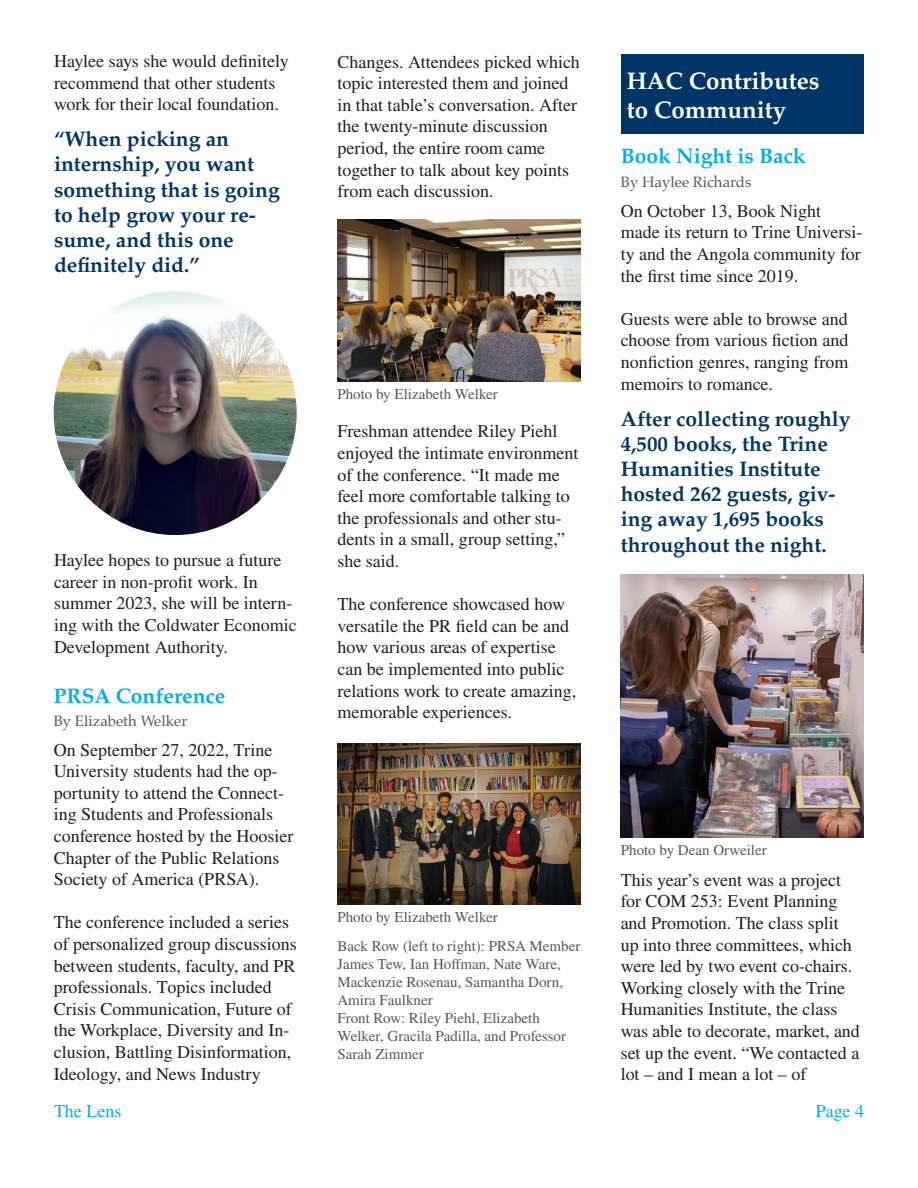
<style>
.page{position:relative;width:918px;height:1188px;background:#fff}
.page>*{position:absolute;margin:0;border:0;box-sizing:border-box;transform-origin:0 0}
.t1{font:700 24px "Palatino";color:#fff}
.t2{font:700 21px/25.2px "Palatino";color:#003667}
.t3{font:700 21px "Palatino";color:#00aeef}
.t4{font:18px/21.6px "STIX General";color:#231f20}
.t5{font:18px "STIX General";color:#00aeef}
.t6{font:15px/18px "STIX General";color:#57585a}
.t7{font:15px "Palatino";color:#57585a}
</style>
<div class="page">
<div style="left:621px;top:54px;width:243px;height:80px;background:#003667"></div>
<img style="left:621px;top:575px;width:243px;height:263px">
<img style="left:337px;top:743px;width:243px;height:162px">
<img style="left:337px;top:220px;width:243px;height:161px">
<img style="left:54px;top:291px;width:243px;height:244px;border-radius:122px">
<p class="t4" style="left:54px;top:51px;width:236px">Haylee says she would definitely recommend that other students work for their local foundation.</p>
<p class="t2" style="left:54px;top:126px;width:176px">“When picking an</p>
<p class="t2" style="left:54px;top:151px;width:227px">internship, you want something that is going to help grow your re&shy;sume, and this one</p>
<p class="t2" style="left:54px;top:252px;width:147px">definitely did.”</p>
<p class="t4" style="left:54px;top:550px;width:244px">Haylee hopes to pursue a future career in non-profit work. In summer 2023, she will be intern&shy;ing with the Coldwater Economic<br>Development Authority.</p>
<p class="t3" style="left:54px;top:678px;width:173px">PRSA Conference</p>
<p class="t7" style="left:54px;top:709px;width:135px">By Elizabeth Welker</p>
<p class="t4" style="left:54px;top:740px;width:241px">On September 27, 2022, Trine<br>University students had the op&shy;portunity to attend the Connect&shy;ing Students and Professionals conference hosted by the Hoosier<br>Chapter of the Public Relations<br>Society of America (PRSA).</p>
<p class="t4" style="left:54px;top:912px;width:244px">The conference included a series of personalized group discussions between students, faculty, and PR professionals. Topics included Crisis Communication, Future of the Workplace, Diversity and In&shy;clusion, Battling Disinformation, Ideology, and News Industry</p>
<p class="t4" style="left:337px;top:51px;width:244px">Changes. Attendees picked which topic interested them and joined in that table’s conversation. After the twenty-minute discussion period, the entire room came together to talk about key points from each discussion.</p>
<p class="t6" style="left:337px;top:386px;width:162px">Photo by Elizabeth Welker</p>
<p class="t4" style="left:337px;top:421px;width:243px">Freshman attendee Riley Piehl enjoyed the intimate environment of the conference. “It made me feel more comfortable talking to the professionals and other stu&shy;dents in a small, group setting,” she said.</p>
<p class="t4" style="left:337px;top:594px;width:240px">The conference showcased how versatile the PR field can be and how various areas of expertise can be implemented into public relations work to create amazing, memorable experiences.</p>
<p class="t1" style="left:627px;top:61px;width:194px">HAC Contributes</p>
<p class="t1" style="left:627px;top:89px;width:161px">to Community</p>
<p class="t3" style="left:621px;top:138px;width:186px">Book Night is Back</p>
<p class="t7" style="left:621px;top:169px;width:132px">By Haylee Richards</p>
<p class="t4" style="left:621px;top:201px;width:243px">On October 13, Book Night made its return to Trine Universi&shy;ty and the Angola community for the first time since 2019.</p>
<p class="t4" style="left:621px;top:309px;width:229px;text-align:justify">Guests were able to browse and choose from various fiction and nonfiction genres, ranging from memoirs to romance.</p>
<p class="t2" style="left:621px;top:405px;width:231px">After collecting roughly<br>4,500 books, the Trine<br>Humanities Institute hosted 262 guests, giv&shy;ing away 1,695 books throughout the night.</p>
<p class="t6" style="left:337px;top:909px;width:162px">Photo by Elizabeth Welker</p>
<p class="t6" style="left:337px;top:938px;width:245px">Back Row (left to right): PRSA Member<br>James Tew, Ian Hoffman, Nate Ware,</p>
<p class="t6" style="left:337px;top:974px;width:227px">Mackenzie Rosenau, Samantha Dorn,<br>Amira Faulkner</p>
<p class="t6" style="left:337px;top:1010px;width:204px">Front Row: Riley Piehl, Elizabeth</p>
<p class="t6" style="left:337px;top:1028px;width:230px">Welker, Gracila Padilla, and Professor<br>Sarah Zimmer</p>
<p class="t6" style="left:621px;top:842px;width:147px">Photo by Dean Orweiler</p>
<p class="t4" style="left:621px;top:870px;width:241px">This year’s event was a project for COM 253: Event Planning and Promotion. The class split up into three committees, which were led by two event co-chairs.<br>Working closely with the Trine<br>Humanities Institute, the class was able to decorate, market, and set up the event. “We contacted a lot – and I mean a lot – of</p>
<p class="t5" style="left:54px;top:1099px;width:69px">The Lens</p>
<p class="t5" style="left:816px;top:1099px;width:50px">Page 4</p>
</div>
